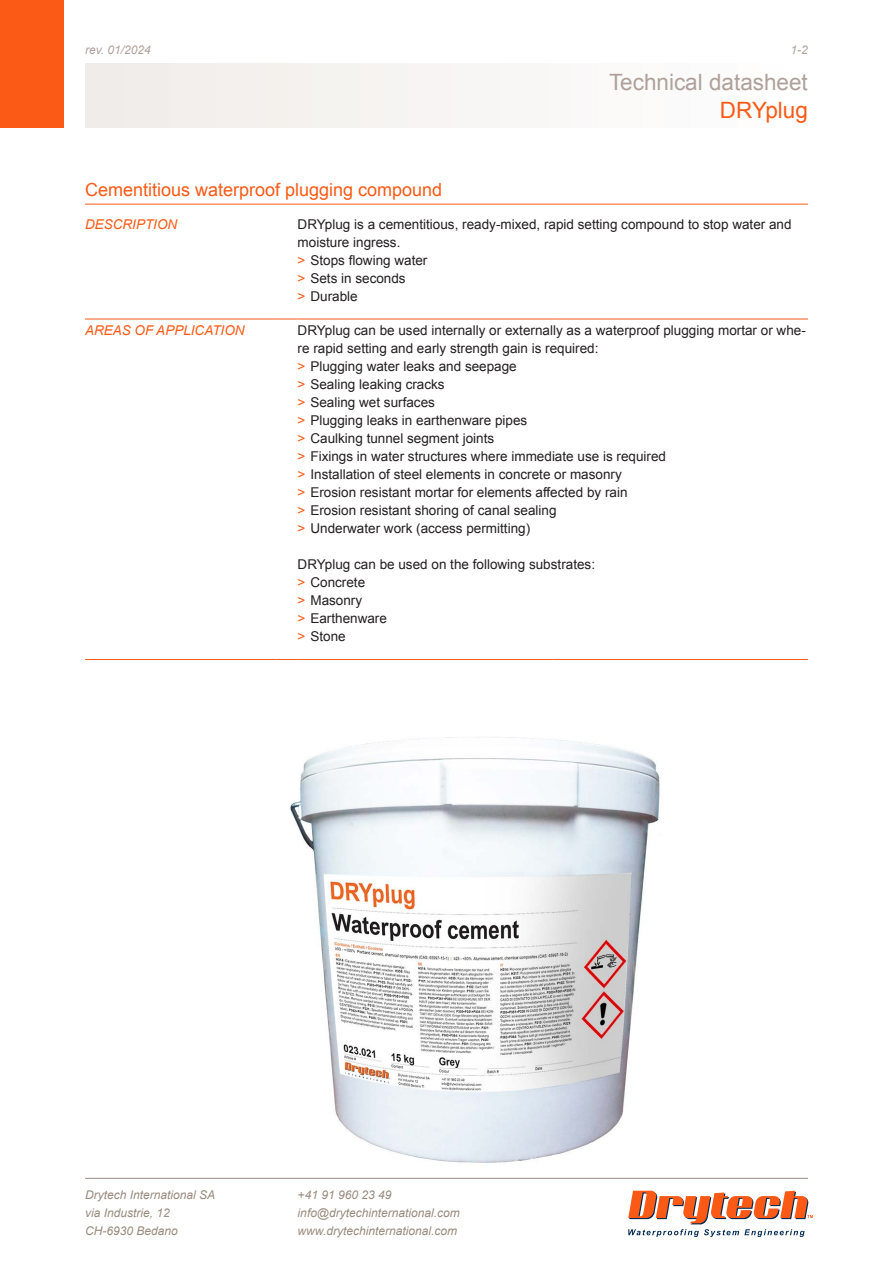
<style>
.page{position:relative;width:893px;height:1263px;background:#fff}
.page>*{position:absolute;margin:0;border:0;box-sizing:border-box;transform-origin:0 0}
.t1{font:22.5px "Arial";color:#afa19a}
.t2{font:22.5px "Arial";color:#fa5a16}
.t3{font:18px "Arial";color:#fa5a16}
.t4{font:13.5px/18px "Arial";color:#231f20}
.t5{font:italic 13.5px "Arial";color:#fa5a16}
.t6{font:italic 12px/18px "Arial";color:#998b7d}
.t7{font:italic 12px "Arial";color:#afa19a}
.s1{color:#fa5a16}
</style>
<div class="page">
<div style="left:0;top:0;width:64px;height:128px;background:#fa5a16"></div>
<svg style="left:628px;top:1191px;width:185px;height:46px"></svg>
<hr style="left:85px;top:1178px;width:723px;height:1px;background:#998b83">
<hr style="left:85px;top:204px;width:723px;height:1px;background:#fa5a16">
<hr style="left:85px;top:319px;width:191px;height:1px;background:#fa5a16">
<svg style="left:276px;top:319px;width:22px;height:1px"></svg>
<hr style="left:298px;top:319px;width:255px;height:1px;background:#fa5a16">
<hr style="left:553px;top:319px;width:255px;height:1px;background:#fa5a16">
<hr style="left:85px;top:659px;width:191px;height:1px;background:#fa5a16">
<svg style="left:276px;top:659px;width:22px;height:1px"></svg>
<hr style="left:298px;top:659px;width:255px;height:1px;background:#fa5a16">
<hr style="left:553px;top:659px;width:255px;height:1px;background:#fa5a16">
<img style="left:290px;top:737px;width:372px;height:426px">
<p class="t7" style="left:85px;top:42px;width:67px">rev. 01/2024</p>
<p class="t7" style="left:791px;top:42px;width:19px">1-2</p>
<h1 class="t1" style="left:609px;top:67px;width:200px">Technical datasheet</h1>
<h1 class="t2" style="left:720px;top:95px;width:89px">DRYplug</h1>
<p class="t3" style="left:85px;top:177px;width:359px">Cementitious waterproof plugging compound</p>
<p class="t5" style="left:85px;top:215px;width:94px">DESCRIPTION</p>
<p class="t4" style="left:298px;top:215px;width:495px">DRYplug is a cementitious, ready-mixed, rapid setting compound to stop water and moisture ingress.<br><span class="s1">&gt;</span> Stops flowing water</p>
<p class="t4" style="left:298px;top:269px;width:110px"><span class="s1">&gt;</span> Sets in seconds</p>
<p class="t4" style="left:298px;top:287px;width:62px"><span class="s1">&gt;</span> Durable</p>
<p class="t5" style="left:85px;top:322px;width:161px">AREAS OF APPLICATION</p>
<p class="t4" style="left:298px;top:322px;width:510px">DRYplug can be used internally or externally as a waterproof plugging mortar or whe&shy;re rapid setting and early strength gain is required:</p>
<p class="t4" style="left:298px;top:358px;width:221px"><span class="s1">&gt;</span> Plugging water leaks and seepage</p>
<p class="t4" style="left:298px;top:376px;width:149px"><span class="s1">&gt;</span> Sealing leaking cracks</p>
<p class="t4" style="left:298px;top:394px;width:139px"><span class="s1">&gt;</span> Sealing wet surfaces</p>
<p class="t4" style="left:298px;top:412px;width:231px"><span class="s1">&gt;</span> Plugging leaks in earthenware pipes</p>
<p class="t4" style="left:298px;top:430px;width:198px"><span class="s1">&gt;</span> Caulking tunnel segment joints</p>
<p class="t4" style="left:298px;top:448px;width:370px"><span class="s1">&gt;</span> Fixings in water structures where immediate use is required</p>
<p class="t4" style="left:298px;top:466px;width:326px"><span class="s1">&gt;</span> Installation of steel elements in concrete or masonry</p>
<p class="t4" style="left:298px;top:484px;width:331px"><span class="s1">&gt;</span> Erosion resistant mortar for elements affected by rain</p>
<p class="t4" style="left:298px;top:502px;width:260px"><span class="s1">&gt;</span> Erosion resistant shoring of canal sealing</p>
<p class="t4" style="left:298px;top:520px;width:234px"><span class="s1">&gt;</span> Underwater work (access permitting)</p>
<p class="t4" style="left:298px;top:556px;width:299px">DRYplug can be used on the following substrates:</p>
<p class="t4" style="left:298px;top:574px;width:69px"><span class="s1">&gt;</span> Concrete</p>
<p class="t4" style="left:298px;top:592px;width:66px"><span class="s1">&gt;</span> Masonry</p>
<p class="t4" style="left:298px;top:610px;width:91px"><span class="s1">&gt;</span> Earthenware</p>
<p class="t4" style="left:298px;top:628px;width:50px"><span class="s1">&gt;</span> Stone</p>
<p class="t6" style="left:85px;top:1186px;width:132px">Drytech International SA via Industrie, 12<br>CH-6930 Bedano</p>
<p class="t6" style="left:298px;top:1186px;width:164px">+41 91 960 23 49 info@drytechinternational.com www.drytechinternational.com</p>
</div>
